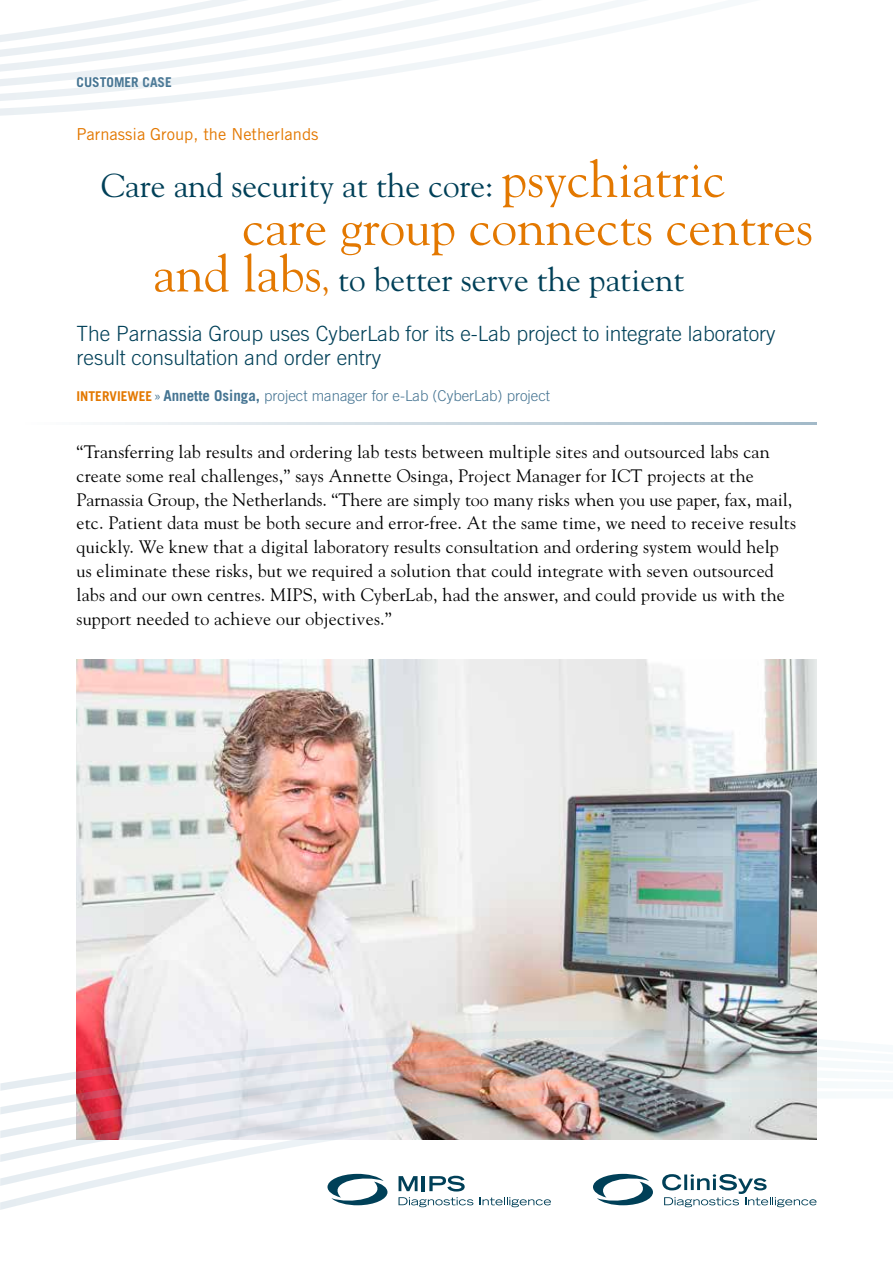
<style>
.page{position:relative;width:893px;height:1263px;background:#fff}
.page>*{position:absolute;margin:0;border:0;box-sizing:border-box;transform-origin:0 0}
.t1{font:51px "Goudy";color:#e37800}
.t2{font:33px "Goudy";color:#004058}
.t3{font:300 21px/24px "Trade Gothic";color:#004058}
.t4{font:18px/24px "Goudy";letter-spacing:.01em;color:#000}
.t5{font:16.5px "Trade Gothic";color:#e37800}
.t6{font:300 15px "Trade Gothic";color:#457492}
.t7{font:700 13.5px "Trade Gothic";color:#457492}
.s1{font-size:51px;color:#e37800}
.s2{color:#e37800}
.s3{font-weight:700;font-size:13.5px;color:#e37800}
.s4{font-weight:700}
</style>
<div class="page">
<img style="left:77px;top:659px;width:739px;height:359px">
<svg style="left:0;top:0;width:681px;height:116px"></svg>
<img style="left:1px;top:1018px;width:816px;height:192px">
<hr style="left:21px;top:422px;width:795px;height:2px;background:#457492">
<svg style="left:0;top:1083px;width:1px;height:127px"></svg>
<p class="t7" style="left:77px;top:74px;width:97px">CUSTOMER CASE</p>
<p class="t5" style="left:77px;top:125px;width:243px">Parnassia Group, the Netherlands</p>
<h2 class="t2" style="left:101px;top:165px;width:626px">Care and security at the core: <span class="s1">psychiatric</span></h2>
<h1 class="t1" style="left:242px;top:196px;width:572px">care group connects centres</h1>
<h2 class="t2" style="left:153px;top:259px;width:533px"><span class="s1">and labs</span><span class="s2">,</span> to better serve the patient</h2>
<p class="t3" style="left:77px;top:321px;width:700px">The Parnassia Group uses CyberLab for its e-Lab project to integrate laboratory result consultation and order entry</p>
<p class="t6" style="left:77px;top:387px;width:475px"><span class="s3">INTERVIEWEE</span>»<span class="s4">Annette Osinga,</span> project manager for e-Lab (CyberLab) project</p>
<p class="t4" style="left:77px;top:439px;width:721px">“Transferring lab results and ordering lab tests between multiple sites and outsourced labs can create some real challenges,” says Annette Osinga, Project Manager for ICT projects at the Parnassia Group, the Netherlands. “There are simply too many risks when you use paper, fax, mail, etc. Patient data must be both secure and error-free. At the same time, we need to receive results quickly. We knew that a digital laboratory results consultation and ordering system would help us eliminate these risks, but we required a solution that could integrate with seven outsourced labs and our own centres. MIPS, with CyberLab, had the answer, and could provide us with the support needed to achieve our objectives.”</p>
</div>
